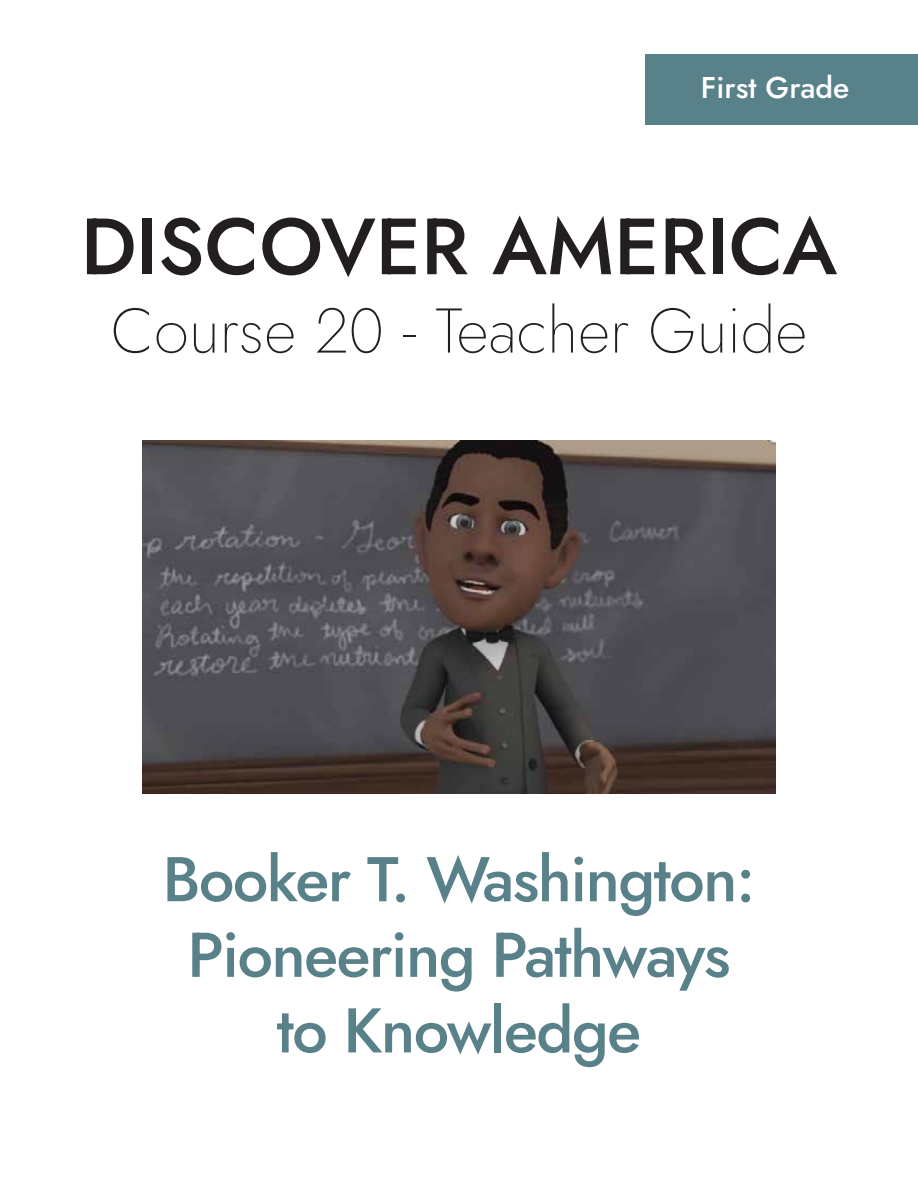
<style>
.page{position:relative;width:918px;height:1188px;background:#fff}
.page>*{position:absolute;margin:0;border:0;box-sizing:border-box;transform-origin:0 0}
.t1{font:500 79.5px "Jost";color:#231f20}
.t2{font:500 63px/75.6px "Jost";letter-spacing:-.025em;color:#588189;text-align:center}
.t3{font:200 63px "Jost";color:#231f20}
.t4{font:500 30px "Jost";color:#fff}
</style>
<div class="page">
<div style="left:645px;top:54px;width:273px;height:71px;background:#588189"></div>
<img style="left:142px;top:441px;width:634px;height:353px">
<p class="t4" style="left:701px;top:67px;width:150px">First Grade</p>
<p class="t1" style="left:81px;top:192px;width:758px">DISCOVER AMERICA</p>
<p class="t3" style="left:111px;top:288px;width:698px">Course 20 - Teacher Guide</p>
<p class="t2" style="left:163px;top:842px;width:594px">Booker T. Washington:<br>Pioneering Pathways to Knowledge</p>
</div>
